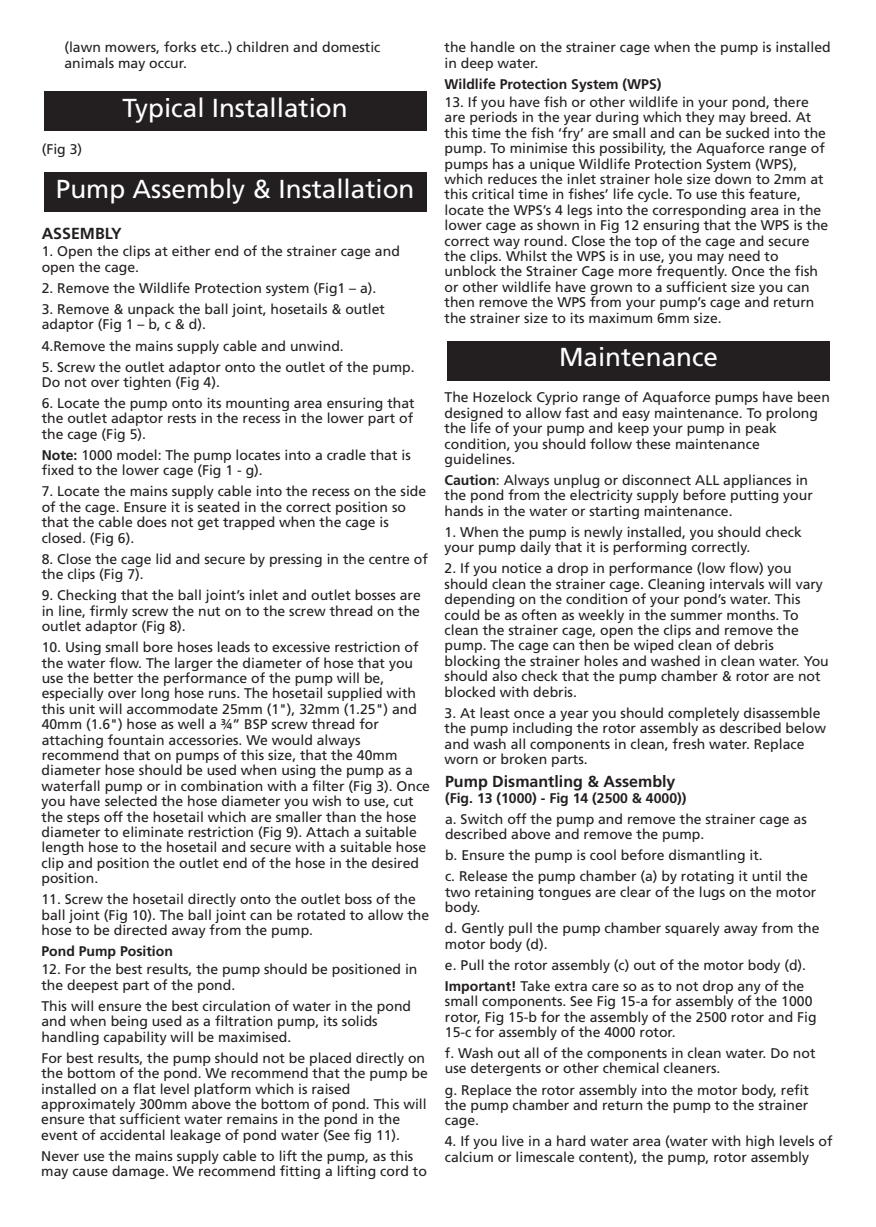
<style>
.page{position:relative;width:876px;height:1227px;background:#fff}
.page>*{position:absolute;margin:0;border:0;box-sizing:border-box;transform-origin:0 0}
.t1{font:26px "Frutiger";color:#fff}
.t2{font:700 16px "Frutiger";color:#231f20}
.t3{font:14px/15.4px "Frutiger";color:#231f20}
.t4{font:700 14px "Frutiger";color:#231f20}
.s1{font-weight:700}
</style>
<div class="page">
<div style="left:44px;top:91px;width:382px;height:40px;background:#231f20"></div>
<div style="left:44px;top:172px;width:382px;height:40px;background:#231f20"></div>
<div style="left:447px;top:341px;width:382px;height:39px;background:#231f20"></div>
<p class="t3" style="left:64px;top:41px;width:317px">(lawn mowers, forks etc..) children and domestic animals may occur.</p>
<p class="t3" style="left:42px;top:143px;width:42px">(Fig 3)</p>
<h1 class="t1" style="left:123px;top:97px;width:226px">Typical Installation</h1>
<h1 class="t1" style="left:56px;top:178px;width:360px">Pump Assembly &amp; Installation</h1>
<p class="t2" style="left:42px;top:227px;width:82px">ASSEMBLY</p>
<p class="t3" style="left:42px;top:245px;width:359px">1. Open the clips at either end of the strainer cage and open the cage.</p>
<p class="t3" style="left:42px;top:281px;width:336px">2. Remove the Wildlife Protection system (Fig1 – a).</p>
<p class="t3" style="left:42px;top:302px;width:345px">3. Remove &amp; unpack the ball joint, hosetails &amp; outlet adaptor (Fig 1 – b, c &amp; d).</p>
<p class="t3" style="left:42px;top:339px;width:303px">4.Remove the mains supply cable and unwind.</p>
<p class="t3" style="left:42px;top:360px;width:374px">5. Screw the outlet adaptor onto the outlet of the pump.<br>Do not over tighten (Fig 4).</p>
<p class="t3" style="left:42px;top:396px;width:374px;text-align:justify">6. Locate the pump onto its mounting area ensuring that the outlet adaptor rests in the recess in the lower part of the cage (Fig 5).</p>
<p class="t3" style="left:42px;top:448px;width:370px"><span class="s1">Note:</span> 1000 model: The pump locates into a cradle that is fixed to the lower cage (Fig 1 - g).</p>
<p class="t3" style="left:42px;top:485px;width:386px">7. Locate the mains supply cable into the recess on the side of the cage. Ensure it is seated in the correct position so that the cable does not get trapped when the cage is closed. (Fig 6).</p>
<p class="t3" style="left:42px;top:552px;width:387px">8. Close the cage lid and secure by pressing in the centre of the clips (Fig 7).</p>
<p class="t3" style="left:42px;top:589px;width:380px;text-align:justify">9. Checking that the ball joint’s inlet and outlet bosses are in line, firmly screw the nut on to the screw thread on the outlet adaptor (Fig 8).</p>
<p class="t3" style="left:41px;top:640px;width:390px">10. Using small bore hoses leads to excessive restriction of the water flow. The larger the diameter of hose that you use the better the performance of the pump will be, especially over long hose runs. The hosetail supplied with this unit will accommodate 25mm (1"), 32mm (1.25") and 40mm (1.6") hose as well a ¾” BSP screw thread for attaching fountain accessories. We would always recommend that on pumps of this size, that the 40mm diameter hose should be used when using the pump as a waterfall pump or in combination with a filter (Fig 3). Once you have selected the hose diameter you wish to use, cut the steps off the hosetail which are smaller than the hose diameter to eliminate restriction (Fig 9). Attach a suitable length hose to the hosetail and secure with a suitable hose clip and position the outlet end of the hose in the desired position.</p>
<p class="t3" style="left:41px;top:892px;width:389px">11. Screw the hosetail directly onto the outlet boss of the ball joint (Fig 10). The ball joint can be rotated to allow the hose to be directed away from the pump.</p>
<p class="t4" style="left:41px;top:945px;width:133px">Pond Pump Position</p>
<p class="t3" style="left:41px;top:963px;width:377px">12. For the best results, the pump should be positioned in the deepest part of the pond.</p>
<p class="t3" style="left:41px;top:999px;width:371px">This will ensure the best circulation of water in the pond and when being used as a filtration pump, its solids handling capability will be maximised.</p>
<p class="t3" style="left:41px;top:1051px;width:388px">For best results, the pump should not be placed directly on the bottom of the pond. We recommend that the pump be installed on a flat level platform which is raised approximately 300mm above the bottom of pond. This will ensure that sufficient water remains in the pond in the event of accidental leakage of pond water (See fig 11).</p>
<p class="t3" style="left:41px;top:1149px;width:387px">Never use the mains supply cable to lift the pump, as this may cause damage. We recommend fitting a lifting cord to</p>
<p class="t3" style="left:444px;top:41px;width:387px">the handle on the strainer cage when the pump is installed in deep water.</p>
<p class="t4" style="left:444px;top:78px;width:218px">Wildlife Protection System (WPS)</p>
<p class="t3" style="left:444px;top:95px;width:385px">13. If you have fish or other wildlife in your pond, there are periods in the year during which they may breed. At this time the fish ‘fry’ are small and can be sucked into the pump. To minimise this possibility, the Aquaforce range of pumps has a unique Wildlife Protection System (WPS), which reduces the inlet strainer hole size down to 2mm at this critical time in fishes’ life cycle. To use this feature, locate the WPS’s 4 legs into the corresponding area in the lower cage as shown in Fig 12 ensuring that the WPS is the correct way round. Close the top of the cage and secure the clips. Whilst the WPS is in use, you may need to unblock the Strainer Cage more frequently. Once the fish or other wildlife have grown to a sufficient size you can then remove the WPS from your pump’s cage and return the strainer size to its maximum 6mm size.</p>
<h1 class="t1" style="left:558px;top:346px;width:160px">Maintenance</h1>
<p class="t3" style="left:444px;top:391px;width:386px">The Hozelock Cyprio range of Aquaforce pumps have been designed to allow fast and easy maintenance. To prolong the life of your pump and keep your pump in peak condition, you should follow these maintenance guidelines.</p>
<p class="t3" style="left:444px;top:473px;width:369px"><span class="s1">Caution</span>: Always unplug or disconnect ALL appliances in the pond from the electricity supply before putting your hands in the water or starting maintenance.</p>
<p class="t3" style="left:444px;top:525px;width:358px">1. When the pump is newly installed, you should check your pump daily that it is performing correctly.</p>
<p class="t3" style="left:444px;top:562px;width:385px">2. If you notice a drop in performance (low flow) you should clean the strainer cage. Cleaning intervals will vary depending on the condition of your pond’s water. This could be as often as weekly in the summer months. To clean the strainer cage, open the clips and remove the pump. The cage can then be wiped clean of debris blocking the strainer holes and washed in clean water. You should also check that the pump chamber &amp; rotor are not blocked with debris.</p>
<p class="t3" style="left:444px;top:706px;width:383px">3. At least once a year you should completely disassemble the pump including the rotor assembly as described below and wash all components in clean, fresh water. Replace worn or broken parts.</p>
<p class="t2" style="left:445px;top:774px;width:232px">Pump Dismantling &amp; Assembly</p>
<p class="t4" style="left:445px;top:792px;width:243px">(Fig. 13 (1000) - Fig 14 (2500 &amp; 4000))</p>
<p class="t3" style="left:445px;top:812px;width:363px">a. Switch off the pump and remove the strainer cage as described above and remove the pump.</p>
<p class="t3" style="left:445px;top:846px;width:364px;line-height:21px">b. Ensure the pump is cool before dismantling it.<br>c. Release the pump chamber (a) by rotating it until the</p>
<p class="t3" style="left:445px;top:885px;width:372px">two retaining tongues are clear of the lugs on the motor body.</p>
<p class="t3" style="left:444px;top:921px;width:376px">d. Gently pull the pump chamber squarely away from the motor body (d).</p>
<p class="t3" style="left:444px;top:955px;width:362px;line-height:21px">e. Pull the rotor assembly (c) out of the motor body (d).<br><span class="s1">Important!</span> Take extra care so as to not drop any of the</p>
<p class="t3" style="left:444px;top:994px;width:373px">small components. See Fig 15-a for assembly of the 1000 rotor, Fig 15-b for the assembly of the 2500 rotor and Fig<br>15-c for assembly of the 4000 rotor.</p>
<p class="t3" style="left:444px;top:1046px;width:372px">f. Wash out all of the components in clean water. Do not use detergents or other chemical cleaners.</p>
<p class="t3" style="left:444px;top:1083px;width:365px;text-align:justify">g. Replace the rotor assembly into the motor body, refit the pump chamber and return the pump to the strainer cage.</p>
<p class="t3" style="left:444px;top:1134px;width:389px">4. If you live in a hard water area (water with high levels of calcium or limescale content), the pump, rotor assembly</p>
</div>
